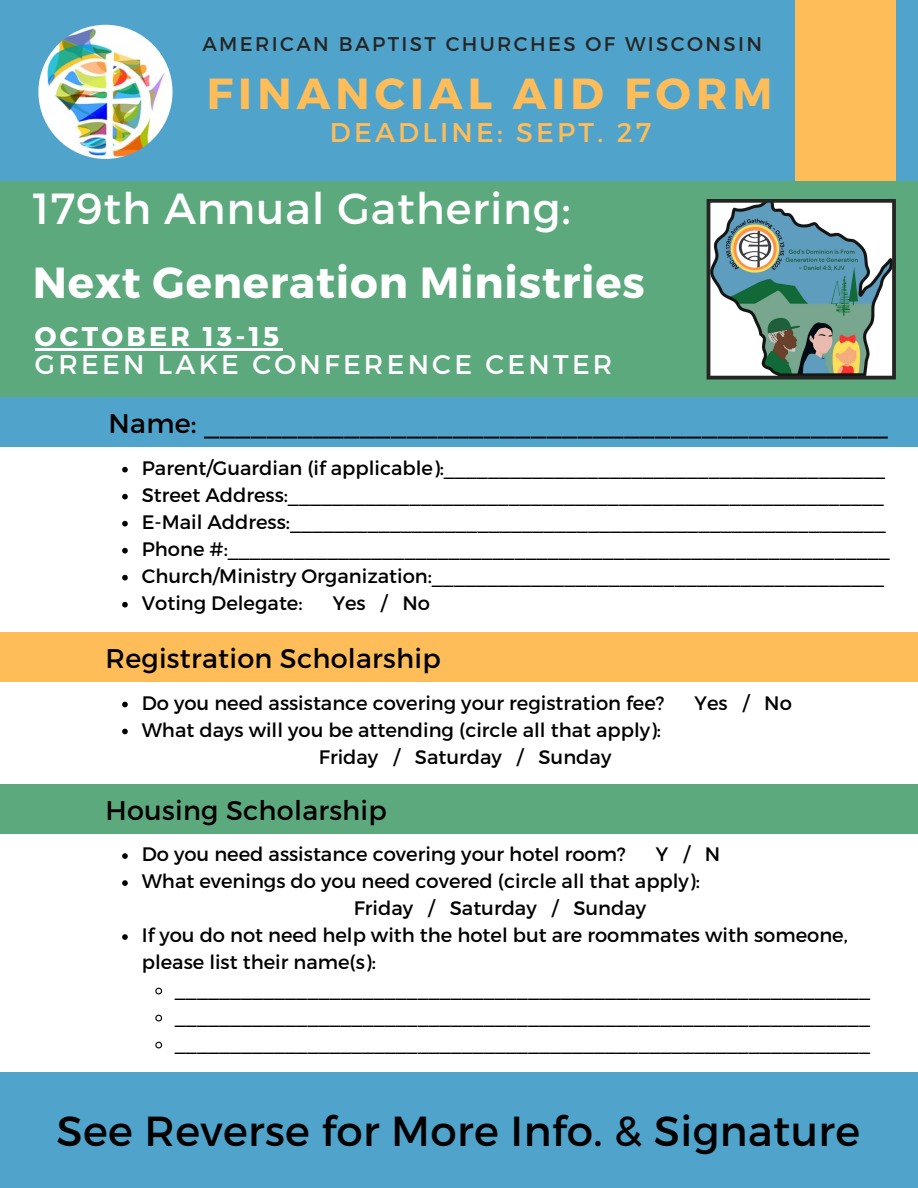
<style>
.page{position:relative;width:918px;height:1188px;background:#fff}
.page>*{position:absolute;margin:0;border:0;box-sizing:border-box;transform-origin:0 0}
.t1{font:700 43.5px "Montserrat";letter-spacing:.02em;color:#fff}
.t2{font:43.5px "Montserrat";letter-spacing:.02em;color:#fff}
.t3{font:700 43.5px "Montserrat";letter-spacing:.12em;color:#ffbd5a}
.t4{font:42px "Montserrat";letter-spacing:.01em;color:#000}
.t5{font:27px "Montserrat";letter-spacing:.01em;color:#000}
.t6{font:27px "Montserrat";letter-spacing:.12em;color:#fff}
.t7{font:27px "Montserrat";letter-spacing:.12em;color:#ffbd5a}
.t8{font:700 27px "Montserrat";letter-spacing:.12em;color:#fff}
.t9{font:19.8px "Montserrat";letter-spacing:.12em;color:#252524}
.t10{font:19.5px/27px "Montserrat";color:#000}
</style>
<div class="page">
<div style="left:0;top:163px;width:918px;height:235px;background:#5da97e"></div>
<div style="left:0;top:0;width:918px;height:181px;background:#50a4cc"></div>
<div style="left:795px;top:0;width:101px;height:181px;background:#ffbd5a"></div>
<svg style="left:707px;top:199px;width:189px;height:181px;background:#90a6a3"></svg>
<img style="left:38px;top:24px;width:135px;height:135px">
<hr style="left:35px;top:348px;width:247px;height:2px;background:#fff">
<div style="left:0;top:398px;width:918px;height:49px;background:#50a4cc"></div>
<svg style="left:122px;top:467px;width:6px;height:5px"></svg>
<svg style="left:122px;top:494px;width:6px;height:5px"></svg>
<svg style="left:122px;top:521px;width:6px;height:5px"></svg>
<svg style="left:122px;top:548px;width:6px;height:5px"></svg>
<svg style="left:122px;top:575px;width:6px;height:5px"></svg>
<svg style="left:122px;top:602px;width:6px;height:5px"></svg>
<div style="left:0;top:633px;width:918px;height:49px;background:#ffbd5a"></div>
<svg style="left:122px;top:702px;width:6px;height:5px"></svg>
<svg style="left:122px;top:729px;width:6px;height:5px"></svg>
<div style="left:0;top:784px;width:918px;height:50px;background:#5da97e"></div>
<svg style="left:122px;top:853px;width:6px;height:6px"></svg>
<svg style="left:122px;top:880px;width:6px;height:6px"></svg>
<svg style="left:122px;top:934px;width:6px;height:6px"></svg>
<svg style="left:155px;top:987px;width:8px;height:8px"></svg>
<svg style="left:155px;top:1014px;width:8px;height:8px"></svg>
<svg style="left:155px;top:1041px;width:8px;height:8px"></svg>
<div style="left:0;top:1073px;width:918px;height:115px;background:#50a4cc"></div>
<p class="t9" style="left:202px;top:31px;width:561px">AMERICAN BAPTIST CHURCHES OF WISCONSIN</p>
<p class="t3" style="left:207px;top:65px;width:567px">FINANCIAL AID FORM</p>
<p class="t7" style="left:330px;top:115px;width:323px">DEADLINE: SEPT. 27</p>
<p class="t2" style="left:33px;top:180px;width:540px">179th Annual Gathering:</p>
<p class="t1" style="left:33px;top:255px;width:614px">Next Generation Ministries</p>
<p class="t8" style="left:35px;top:319px;width:246px">OCTOBER 13-15</p>
<p class="t6" style="left:35px;top:347px;width:579px">GREEN LAKE CONFERENCE CENTER</p>
<p class="t5" style="left:109px;top:406px;width:781px">Name: ____________________________________________</p>
<p class="t10" style="left:142px;top:453px;width:745px">Parent/Guardian (if applicable):________________________________________</p>
<p class="t10" style="left:142px;top:480px;width:744px">Street Address:______________________________________________________</p>
<p class="t10" style="left:142px;top:507px;width:746px">E-Mail Address:______________________________________________________</p>
<p class="t10" style="left:142px;top:534px;width:750px">Phone #:____________________________________________________________</p>
<p class="t10" style="left:142px;top:561px;width:744px">Church/Ministry Organization:_________________________________________</p>
<p class="t10" style="left:142px;top:588px;width:162px">Voting Delegate:</p>
<p class="t10" style="left:333px;top:588px;width:99px">Yes / No</p>
<p class="t5" style="left:106px;top:641px;width:337px">Registration Scholarship</p>
<p class="t10" style="left:142px;top:688px;width:524px">Do you need assistance covering your registration fee?</p>
<p class="t10" style="left:695px;top:688px;width:99px">Yes / No</p>
<p class="t10" style="left:142px;top:715px;width:521px">What days will you be attending (circle all that apply):</p>
<p class="t10" style="left:319px;top:742px;width:294px">Friday / Saturday / Sunday</p>
<p class="t5" style="left:106px;top:792px;width:283px">Housing Scholarship</p>
<p class="t10" style="left:142px;top:840px;width:485px">Do you need assistance covering your hotel room?</p>
<p class="t10" style="left:656px;top:840px;width:66px">Y/N</p>
<p class="t10" style="left:142px;top:867px;width:560px">What evenings do you need covered (circle all that apply):</p>
<p class="t10" style="left:142px;top:921px;width:708px">If you do not need help with the hotel but are roommates with someone, please list their name(s):</p>
<p class="t10" style="left:175px;top:975px;width:697px">_______________________________________________________________</p>
<p class="t10" style="left:175px;top:1002px;width:697px">_______________________________________________________________</p>
<p class="t10" style="left:175px;top:1029px;width:697px">_______________________________________________________________</p>
<p class="t10" style="left:354px;top:894px;width:294px">Friday / Saturday / Sunday</p>
<p class="t4" style="left:57px;top:1104px;width:805px">See Reverse for More Info. &amp; Signature</p>
</div>
